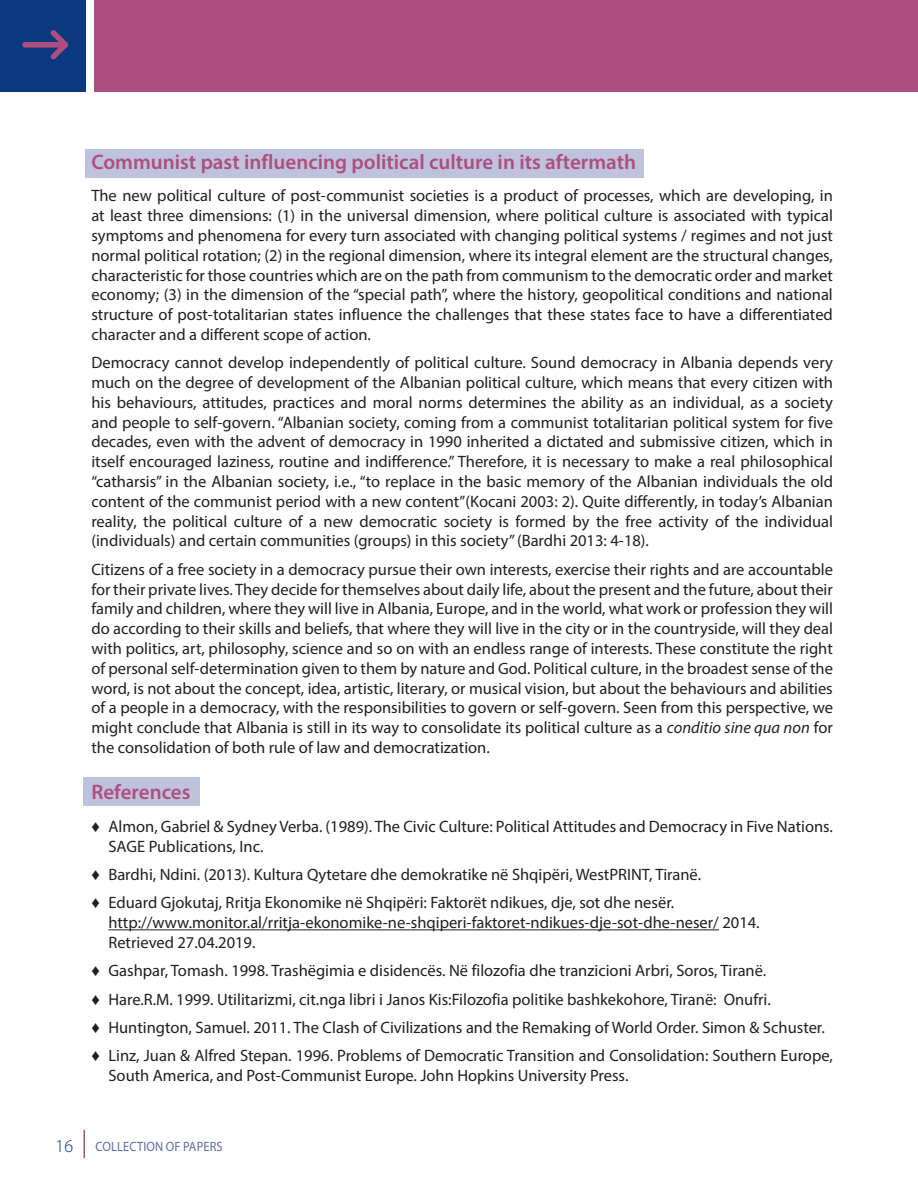
<style>
.page{position:relative;width:918px;height:1188px;background:#fff}
.page>*{position:absolute;margin:0;border:0;box-sizing:border-box;transform-origin:0 0}
.t1{font:600 21px "Myriad Pro";color:#ae4e7f}
.t2{font:16.5px/19.8px "Myriad Pro";color:#231f20}
.t3{font:13.5px "Myriad Pro";letter-spacing:.01em;color:#616ea6;scale:.92 1}
.s1{font-style:italic}
.s2{font-family:"Arial"}
.s3{font-weight:300;font-size:18px;color:#0a3881}
</style>
<div class="page">
<hr style="left:83px;top:1130px;width:2px;height:28px;background:#ae4e7f">
<div style="left:0;top:0;width:86px;height:92px;background:#0a3881"></div>
<div style="left:94px;top:0;width:824px;height:92px;background:#ae4e7f"></div>
<svg style="left:22px;top:30px;width:46px;height:29px"></svg>
<div style="left:83px;top:777px;width:117px;height:29px;background:#bec2dc"></div>
<div style="left:85px;top:149px;width:559px;height:28px;background:#bec2dc"></div>
<hr style="left:108px;top:929px;width:611px;height:1px;background:#231f20">
<p class="t1" style="left:91px;top:148px;width:546px">Communist past influencing political culture in its aftermath</p>
<p class="t2" style="left:91px;top:186px;width:743px;text-align:justify">The new political culture of post-communist societies is a product of processes, which are developing, in at least three dimensions: (1) in the universal dimension, where political culture is associated with typical symptoms and phenomena for every turn associated with changing political systems / regimes and not just normal political rotation; (2) in the regional dimension, where its integral element are the structural changes, characteristic for those countries which are on the path from communism to the democratic order and market economy; (3) in the dimension of the “special path”, where the history, geopolitical conditions and national structure of post-totalitarian states influence the challenges that these states face to have a differentiated character and a different scope of action.</p>
<p class="t2" style="left:91px;top:353px;width:743px;text-align:justify">Democracy cannot develop independently of political culture. Sound democracy in Albania depends very much on the degree of development of the Albanian political culture, which means that every citizen with his behaviours, attitudes, practices and moral norms determines the ability as an individual, as a society and people to self-govern. “Albanian society, coming from a communist totalitarian political system for five decades, even with the advent of democracy in 1990 inherited a dictated and submissive citizen, which in itself encouraged laziness, routine and indifference.” Therefore, it is necessary to make a real philosophical “catharsis” in the Albanian society, i.e., “to replace in the basic memory of the Albanian individuals the old content of the communist period with a new content”(Kocani 2003: 2). Quite differently, in today’s Albanian reality, the political culture of a new democratic society is formed by the free activity of the individual (individuals) and certain communities (groups) in this society” (Bardhi 2013: 4-18).</p>
<p class="t2" style="left:91px;top:559px;width:743px;text-align:justify">Citizens of a free society in a democracy pursue their own interests, exercise their rights and are accountable for their private lives. They decide for themselves about daily life, about the present and the future, about their family and children, where they will live in Albania, Europe, and in the world, what work or profession they will do according to their skills and beliefs, that where they will live in the city or in the countryside, will they deal with politics, art, philosophy, science and so on with an endless range of interests. These constitute the right of personal self-determination given to them by nature and God. Political culture, in the broadest sense of the word, is not about the concept, idea, artistic, literary, or musical vision, but about the behaviours and abilities of a people in a democracy, with the responsibilities to govern or self-govern. Seen from this perspective, we might conclude that Albania is still in its way to consolidate its political culture as a <span class="s1">conditio sine qua non</span> for the consolidation of both rule of law and democratization.</p>
<p class="t1" style="left:91px;top:779px;width:101px">References</p>
<p class="t2" style="left:108px;top:816px;width:726px;text-indent:-17px"><span class="s2">♦</span> Almon, Gabriel &amp; Sydney Verba. (1989). The Civic Culture: Political Attitudes and Democracy in Five Nations.<br>SAGE Publications, Inc.</p>
<p class="t2" style="left:91px;top:860px;width:611px;line-height:28.3px"><span class="s2">♦</span> Bardhi, Ndini. (2013). Kultura Qytetare dhe demokratike në Shqipëri, WestPRINT, Tiranë. <span class="s2">♦</span> Eduard Gjokutaj, Rritja Ekonomike në Shqipëri: Faktorët ndikues, dje, sot dhe nesër.</p>
<p class="t2" style="left:108px;top:913px;width:653px">http://www.monitor.al/rritja-ekonomike-ne-shqiperi-faktoret-ndikues-dje-sot-dhe-neser/ 2014.<br>Retrieved 27.04.2019.</p>
<p class="t2" style="left:91px;top:956px;width:743px;line-height:28.3px"><span class="s2">♦</span> Gashpar, Tomash. 1998. Trashëgimia e disidencës. Në filozofia dhe tranzicioni Arbri, Soros, Tiranë.<br><span class="s2">♦</span> Hare.R.M. 1999. Utilitarizmi, cit.nga libri i Janos Kis:Filozofia politike bashkekohore, Tiranë: Onufri.<br><span class="s2">♦</span> Huntington, Samuel. 2011. The Clash of Civilizations and the Remaking of World Order. Simon &amp; Schuster. <span class="s2">♦</span> Linz, Juan &amp; Alfred Stepan. 1996. Problems of Democratic Transition and Consolidation: Southern Europe,</p>
<p class="t2" style="left:108px;top:1065px;width:521px">South America, and Post-Communist Europe. John Hopkins University Press.</p>
<p class="t3" style="left:56px;top:1138px;width:183px"><span class="s3">16</span> Collection of Papers</p>
</div>
